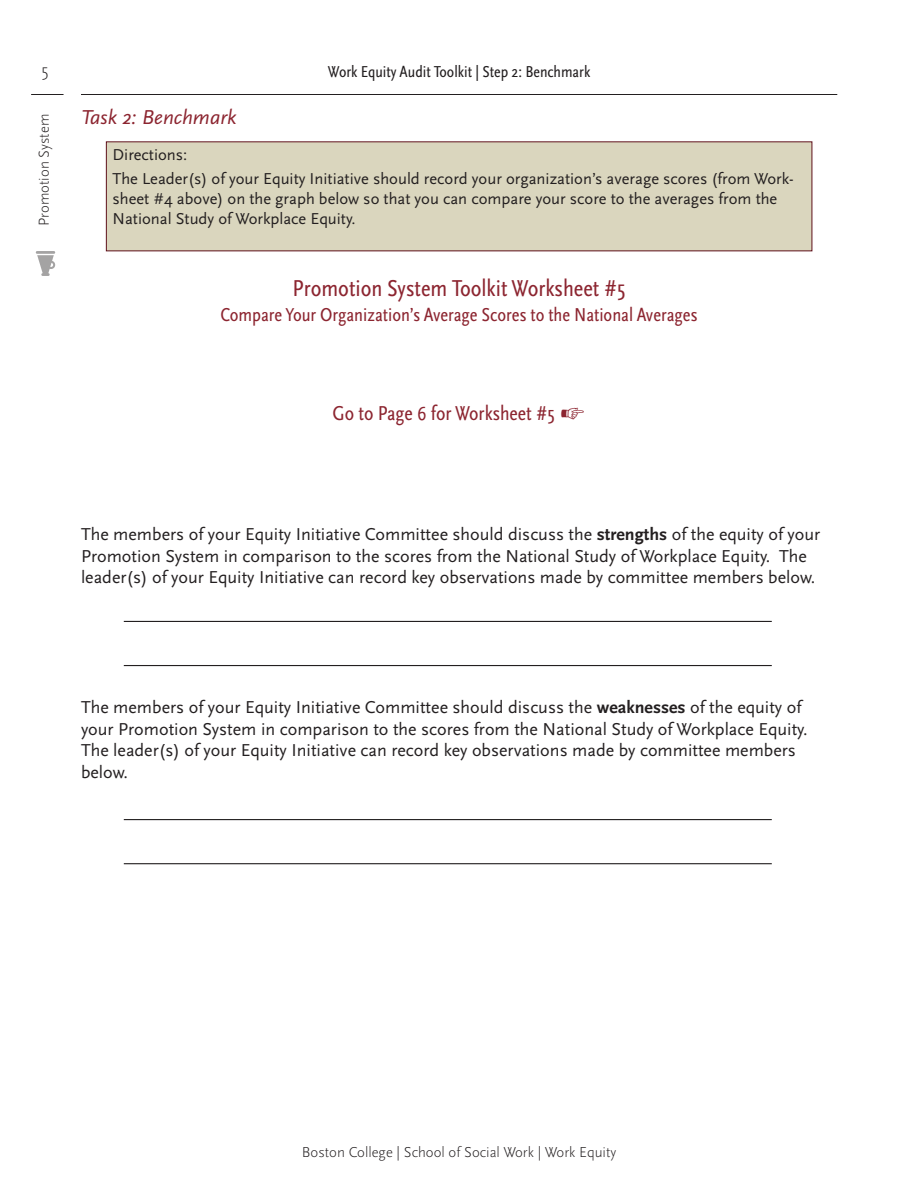
<style>
.page{position:relative;width:918px;height:1188px;background:#fff}
.page>*{position:absolute;margin:0;border:0;box-sizing:border-box;transform-origin:0 0}
.t1{font:condensed 24px "Scala Sans Pro";color:#8c2530}
.t2{font:condensed 21px "Scala Sans Pro";color:#8c2530}
.t3{font:italic 21px "Scala Sans Pro";color:#8c2530}
.t4{font:condensed 19.5px "Scala Sans Pro";color:#8c2530}
.t5{font:18px/21.6px "Scala Sans Pro";color:#231f20}
.t6{font:300 18px "Scala Sans Pro";color:#231f20}
.t7{font:16.5px/19.8px "Scala Sans Pro";color:#231f20}
.t8{font:condensed 16.5px "Scala Sans Pro";color:#231f20}
.t9{font:300 15px "Scala Sans Pro";color:#231f20}
.s1{font-size:27px}
.s2{font-weight:700}
</style>
<div class="page">
<hr style="left:31px;top:94px;width:33px;height:1px;background:#231f20">
<hr style="left:81px;top:94px;width:756px;height:1px;background:#231f20">
<hr style="left:124px;top:621px;width:648px;height:1px;background:#231f20">
<hr style="left:124px;top:665px;width:648px;height:1px;background:#231f20">
<hr style="left:124px;top:819px;width:648px;height:1px;background:#231f20">
<hr style="left:124px;top:863px;width:648px;height:1px;background:#231f20">
<div style="left:107px;top:142px;width:705px;height:109px;background:#dad6be"></div>
<img style="left:35px;top:251px;width:21px;height:25px">
<p class="t6" style="left:42px;top:59px;width:9px">5</p>
<p class="t8" style="left:328px;top:65px;width:264px">Work Equity Audit Toolkit | Step 2: Benchmark</p>
<p class="t9" style="left:35px;top:226px;width:113px;rotate:-90deg">Promotion System</p>
<p class="t3" style="left:81px;top:109px;width:157px">Task 2: Benchmark</p>
<p class="t7" style="left:113px;top:146px;width:76px">Directions:</p>
<p class="t7" style="left:113px;top:171px;width:683px">The Leader(s) of your Equity Initiative should record your organization’s average scores (from Work&shy;sheet #4 above) on the graph below so that you can compare your score to the averages from the<br>National Study of Workplace Equity.</p>
<p class="t1" style="left:293px;top:278px;width:334px">Promotion System Toolkit Worksheet #5</p>
<p class="t4" style="left:221px;top:307px;width:479px">Compare Your Organization’s Average Scores to the National Averages</p>
<p class="t2" style="left:333px;top:405px;width:255px">Go to Page 6 for Worksheet #5 <span class="s1">☞</span></p>
<p class="t5" style="left:81px;top:525px;width:741px">The members of your Equity Initiative Committee should discuss the <span class="s2">strengths</span> of the equity of your<br>Promotion System in comparison to the scores from the National Study of Workplace Equity. The leader(s) of your Equity Initiative can record key observations made by committee members below.</p>
<p class="t5" style="left:81px;top:698px;width:728px">The members of your Equity Initiative Committee should discuss the <span class="s2">weaknesses</span> of the equity of your Promotion System in comparison to the scores from the National Study of Workplace Equity.<br>The leader(s) of your Equity Initiative can record key observations made by committee members below.</p>
<p class="t9" style="left:302px;top:1143px;width:316px">Boston College | School of Social Work | Work Equity</p>
</div>
